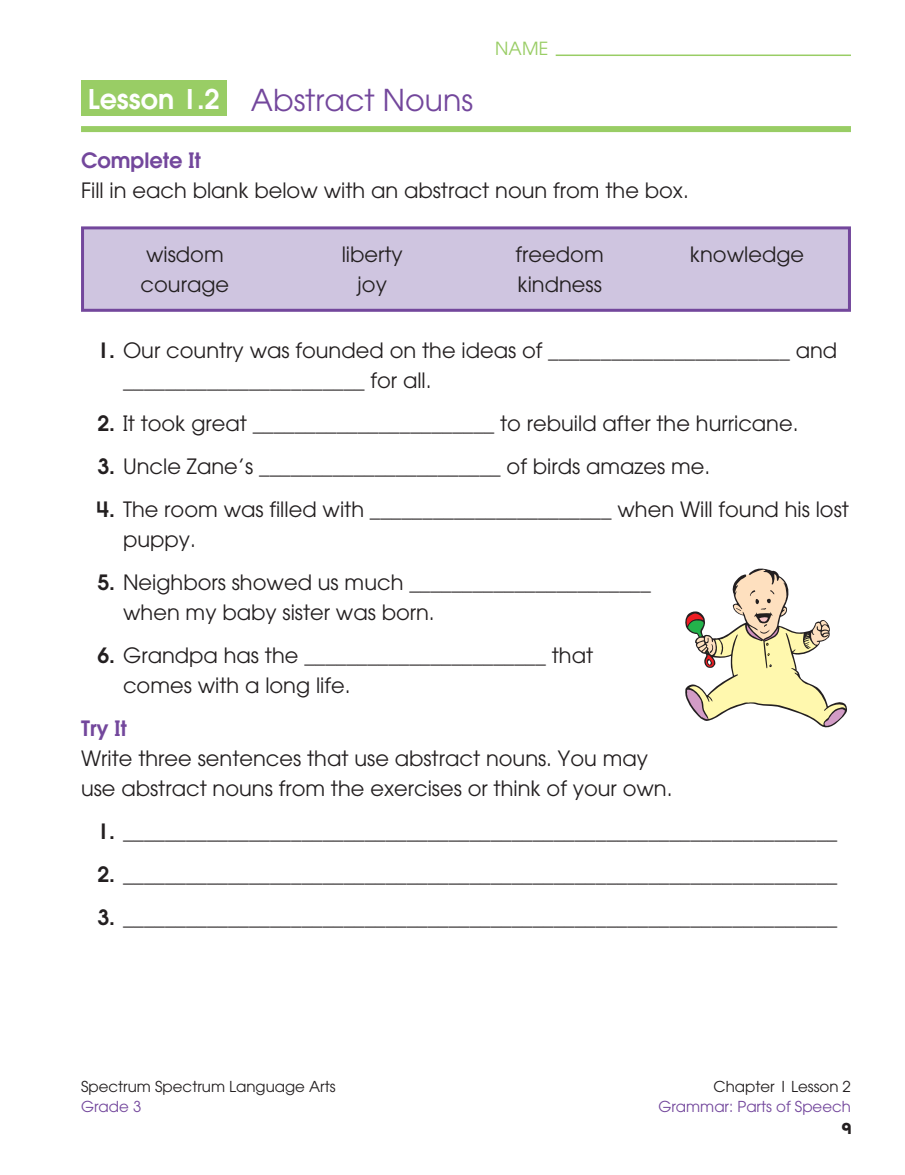
<style>
.page{position:relative;width:905px;height:1175px;background:#fff}
.page>*{position:absolute;margin:0;border:0;box-sizing:border-box;transform-origin:0 0}
.t1{font:30px "EDU Avant Garde Book";color:#73479c}
.t2{font:21px/30px "EDU Avant Garde Book";color:#231f20}
.t3{font:21px "EDU Avant Garde Demi";color:#73479c}
.t4{font:18px "EDU Avant Garde Book";color:#99cd65}
.t5{font:15px "EDU Avant Garde Book";color:#231f20}
.t6{font:15px "EDU Avant Garde Book";color:#73479c}
.t7{font:15px "EDU Avant Garde Bold";color:#231f20}
.s1{font-family:"EDU Avant Garde Demi";font-size:27px;color:#fff}
.s2{font-family:"EDU Avant Garde Demi"}
</style>
<div class="page">
<div style="left:82px;top:228px;width:767px;height:82px;background:#cfc5e0"></div>
<div style="left:81px;top:226px;width:769px;height:86px;border:3px solid #73479c"></div>
<svg style="left:685px;top:568px;width:162px;height:160px"></svg>
<hr style="left:555px;top:55px;width:296px;height:1px;background:#99cd65">
<div style="left:81px;top:126px;width:769px;height:6px;background:#99cd65"></div>
<div style="left:81px;top:81px;width:145px;height:35px;background:#99cd65"></div>
<h1 class="t1" style="left:88px;top:82px;width:387px"><span class="s1">Lesson 1.2</span> Abstract Nouns</h1>
<p class="t4" style="left:495px;top:37px;width:55px">NAME</p>
<p class="t3" style="left:81px;top:147px;width:121px">Complete It</p>
<p class="t2" style="left:81px;top:175px;width:609px">Fill in each blank below with an abstract noun from the box.</p>
<p class="t2" style="left:141px;top:239px;width:90px">wisdom courage</p>
<p class="t2" style="left:342px;top:239px;width:63px;text-align:center">liberty joy</p>
<p class="t2" style="left:515px;top:239px;width:90px">freedom kindness</p>
<p class="t2" style="left:690px;top:239px;width:116px">knowledge</p>
<p class="t2" style="left:123px;top:335px;width:715px;text-indent:-26px"><span class="s2">1.</span> Our country was founded on the ideas of _______________________ and _______________________ for all.</p>
<p class="t2" style="left:97px;top:408px;width:702px"><span class="s2">2.</span> It took great _______________________ to rebuild after the hurricane.</p>
<p class="t2" style="left:97px;top:451px;width:614px"><span class="s2">3.</span> Uncle Zane’s _______________________ of birds amazes me.</p>
<p class="t2" style="left:123px;top:494px;width:727px;text-indent:-26px"><span class="s2">4.</span> The room was filled with _______________________ when Will found his lost puppy.</p>
<p class="t2" style="left:123px;top:567px;width:529px;text-indent:-26px"><span class="s2">5.</span> Neighbors showed us much _______________________ when my baby sister was born.</p>
<p class="t2" style="left:123px;top:640px;width:471px;text-indent:-26px"><span class="s2">6.</span> Grandpa has the _______________________ that comes with a long life.</p>
<p class="t3" style="left:81px;top:714px;width:47px">Try It</p>
<p class="t2" style="left:81px;top:743px;width:593px">Write three sentences that use abstract nouns. You may use abstract nouns from the exercises or think of your own.</p>
<p class="t2" style="left:97px;top:816px;width:741px"><span class="s2">1.</span> ____________________________________________________________________</p>
<p class="t2" style="left:97px;top:859px;width:741px"><span class="s2">2.</span> ____________________________________________________________________</p>
<p class="t2" style="left:97px;top:902px;width:741px"><span class="s2">3.</span> ____________________________________________________________________</p>
<p class="t5" style="left:81px;top:1078px;width:256px">Spectrum Spectrum Language Arts</p>
<p class="t6" style="left:81px;top:1097px;width:62px">Grade 3</p>
<p class="t5" style="left:713px;top:1078px;width:139px">Chapter 1 Lesson 2</p>
<p class="t6" style="left:658px;top:1097px;width:194px">Grammar: Parts of Speech</p>
<p class="t7" style="left:841px;top:1119px;width:11px">9</p>
</div>
